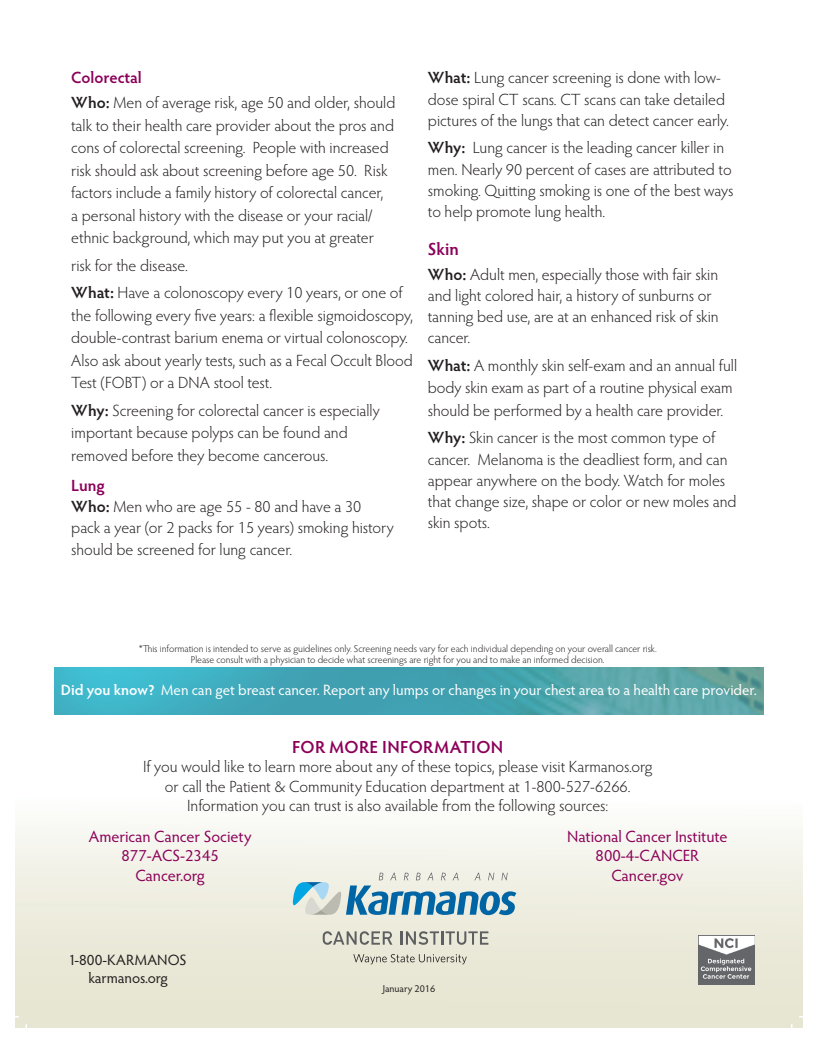
<style>
.page{position:relative;width:818px;height:1043px;background:#fff}
.page>*{position:absolute;margin:0;border:0;box-sizing:border-box;transform-origin:0 0}
.t1{font:600 17.5px "Hypatia Sans Pro";letter-spacing:.02em;color:#8b0159}
.t2{font:300 16.25px/21.2px "Hypatia Sans Pro";color:#231f20}
.t3{font:16.25px/19.5px "Hypatia Sans Pro";letter-spacing:-.005em;color:#8b0159;text-align:center}
.t4{font:15px "Hypatia Sans Pro";letter-spacing:-.005em;color:#fff}
.t5{font:15px/18px "Hypatia Sans Pro";color:#231f20;text-align:center}
.t6{font:300 10px/11.2px "Hypatia Sans Pro";color:#231f20;text-align:center}
.t7{font:10px "Hypatia Sans Pro";color:#231f20}
.s1{font-weight:600;color:#8b0159}
.s2{font-weight:600}
</style>
<div class="page">
<div style="left:15px;top:797px;width:787px;height:231px;background:linear-gradient(to bottom,#fbfbf8,#e3e2cc)"></div>
<img style="left:54px;top:668px;width:709px;height:46px">
<svg style="left:323px;top:931px;width:69px;height:13px"></svg>
<svg style="left:400px;top:931px;width:88px;height:13px"></svg>
<svg style="left:293px;top:872px;width:223px;height:43px;background:#a7c5cf"></svg>
<svg style="left:353px;top:954px;width:114px;height:10px"></svg>
<img style="left:699px;top:935px;width:56px;height:49px">
<p class="t2" style="left:71px;top:65px;width:325px;line-height:25px"><span class="s1">Colorectal<br></span><span class="s2">Who:</span> Men of average risk, age 50 and older, should</p>
<p class="t2" style="left:71px;top:114px;width:324px;line-height:22.5px">talk to their health care provider about the pros and cons of colorectal screening. People with increased risk should ask about screening before age 50. Risk factors include a family history of colorectal cancer, a personal history with the disease or your racial/ ethnic background, which may put you at greater</p>
<p class="t2" style="left:71px;top:251px;width:333px;line-height:27.5px">risk for the disease.<br><span class="s2">What:</span> Have a colonoscopy every 10 years, or one of</p>
<p class="t2" style="left:71px;top:304px;width:343px;line-height:22.5px">the following every five years: a flexible sigmoidoscopy, double-contrast barium enema or virtual colonoscopy.<br>Also ask about yearly tests, such as a Fecal Occult Blood Test (FOBT) or a DNA stool test.</p>
<p class="t2" style="left:71px;top:399px;width:310px;line-height:22.5px"><span class="s2">Why:</span> Screening for colorectal cancer is especially important because polyps can be found and removed before they become cancerous.</p>
<p class="t2" style="left:71px;top:474px;width:324px"><span class="s1">Lung<br></span><span class="s2">Who:</span> Men who are age 55 - 80 and have a 30 pack a year (or 2 packs for 15 years) smoking history should be screened for lung cancer.</p>
<p class="t2" style="left:428px;top:67px;width:302px"><span class="s2">What:</span> Lung cancer screening is done with low&shy;dose spiral CT scans. CT scans can take detailed pictures of the lungs that can detect cancer early.</p>
<p class="t2" style="left:428px;top:137px;width:307px"><span class="s2">Why:</span> Lung cancer is the leading cancer killer in men. Nearly 90 percent of cases are attributed to smoking. Quitting smoking is one of the best ways to help promote lung health.</p>
<p class="t1" style="left:428px;top:236px;width:32px">Skin</p>
<p class="t2" style="left:428px;top:263px;width:292px"><span class="s2">Who:</span> Adult men, especially those with fair skin and light colored hair, a history of sunburns or tanning bed use, are at an enhanced risk of skin cancer.</p>
<p class="t2" style="left:428px;top:354px;width:311px;line-height:22.5px"><span class="s2">What:</span> A monthly skin self-exam and an annual full body skin exam as part of a routine physical exam should be performed by a health care provider.</p>
<p class="t2" style="left:428px;top:427px;width:310px"><span class="s2">Why:</span> Skin cancer is the most common type of cancer. Melanoma is the deadliest form, and can appear anywhere on the body. Watch for moles that change size, shape or color or new moles and skin spots.</p>
<p class="t6" style="left:139px;top:643px;width:519px">*This information is intended to serve as guidelines only. Screening needs vary for each individual depending on your overall cancer risk.<br>Please consult with a physician to decide what screenings are right for you and to make an informed decision.</p>
<p class="t4" style="left:61px;top:680px;width:697px"><span class="s2">Did you know?</span> Men can get breast cancer. Report any lumps or changes in your chest area to a health care provider.</p>
<p class="t1" style="left:292px;top:734px;width:148px">For more informat</p>
<p class="t1" style="left:471px;top:734px;width:34px">ion</p>
<p class="t2" style="left:143px;top:756px;width:511px;line-height:19.5px;text-align:center">If you would like to learn more about any of these topics, please visit Karmanos.org or call the Patient &amp; Community Education department at 1-800-527-6266.<br>Information you can trust is also available from the following sources:</p>
<p class="t3" style="left:89px;top:826px;width:164px">American Cancer Society<br>877-ACS-2345<br>Cancer.org</p>
<p class="t5" style="left:70px;top:950px;width:118px">1-800-KARMANOS karmanos.org</p>
<p class="t7" style="left:383px;top:982px;width:54px">January 2016</p>
<p class="t3" style="left:567px;top:826px;width:162px">National Cancer Institute<br>800-4-CANCER<br>Cancer.gov</p>
</div>
